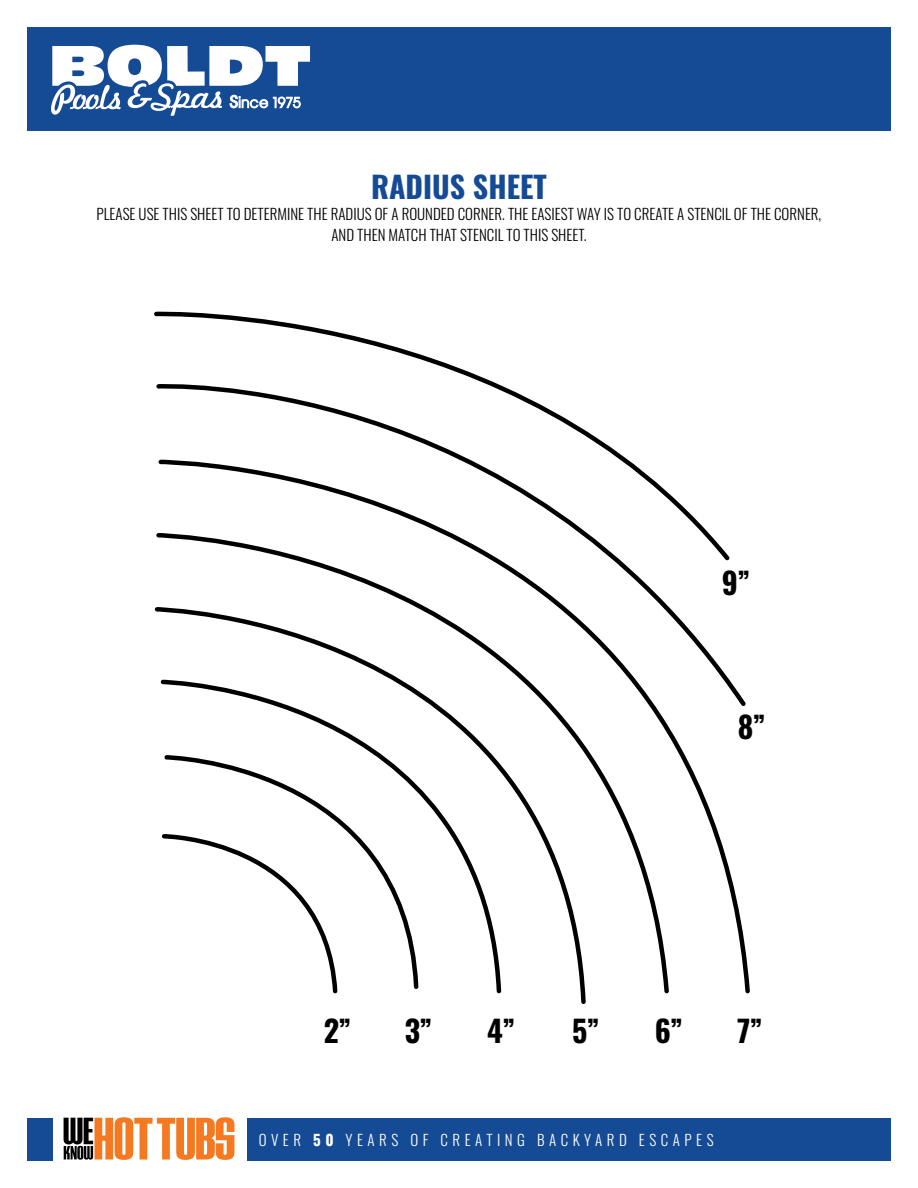
<style>
.page{position:relative;width:918px;height:1188px;background:#fff}
.page>*{position:absolute;margin:0;border:0;box-sizing:border-box;transform-origin:0 0}
.t1{font:700 30px "Oswald";color:#000}
.t2{font:700 30px "Oswald";color:#154a95}
.t3{font:300 15px/21px "Oswald";color:#000;text-align:center}
.t4{font:300 15px "Oswald";letter-spacing:.3em;color:#fff}
.s1{font-weight:700}
</style>
<div class="page">
<div style="left:27px;top:1119px;width:864px;height:42px;background:#154a95"></div>
<div style="left:27px;top:27px;width:864px;height:104px;background:#154a95"></div>
<div style="left:53px;top:1111px;width:194px;height:57px;background:#fff"></div>
<svg style="left:64px;top:1117px;width:170px;height:43px"></svg>
<svg style="left:51px;top:45px;width:259px;height:71px"></svg>
<svg style="left:162px;top:710px;width:588px;height:286px"></svg>
<svg style="left:154px;top:564px;width:592px;height:146px"></svg>
<svg style="left:154px;top:311px;width:576px;height:253px"></svg>
<h1 class="t2" style="left:371px;top:171px;width:177px">RADIUS SHEET</h1>
<p class="t3" style="left:97px;top:202px;width:726px">PLEASE USE THIS SHEET TO DETERMINE THE RADIUS OF A ROUNDED CORNER. THE EASIEST WAY IS TO CREATE A STENCIL OF THE CORNER,<br>AND THEN MATCH THAT STENCIL TO THIS SHEET.</p>
<h1 class="t1" style="left:722px;top:567px;width:30px">9”</h1>
<h1 class="t1" style="left:738px;top:711px;width:29px">8”</h1>
<h1 class="t1" style="left:324px;top:1015px;width:29px">2”</h1>
<h1 class="t1" style="left:405px;top:1015px;width:29px">3”</h1>
<h1 class="t1" style="left:487px;top:1015px;width:29px">4”</h1>
<h1 class="t1" style="left:572px;top:1015px;width:29px">5”</h1>
<h1 class="t1" style="left:655px;top:1015px;width:30px">6”</h1>
<h1 class="t1" style="left:737px;top:1015px;width:27px">7”</h1>
<p class="t4" style="left:259px;top:1127px;width:456px">OVER <span class="s1">50</span> YEARS OF CREATING BACKYARD ESCAPES</p>
</div>
